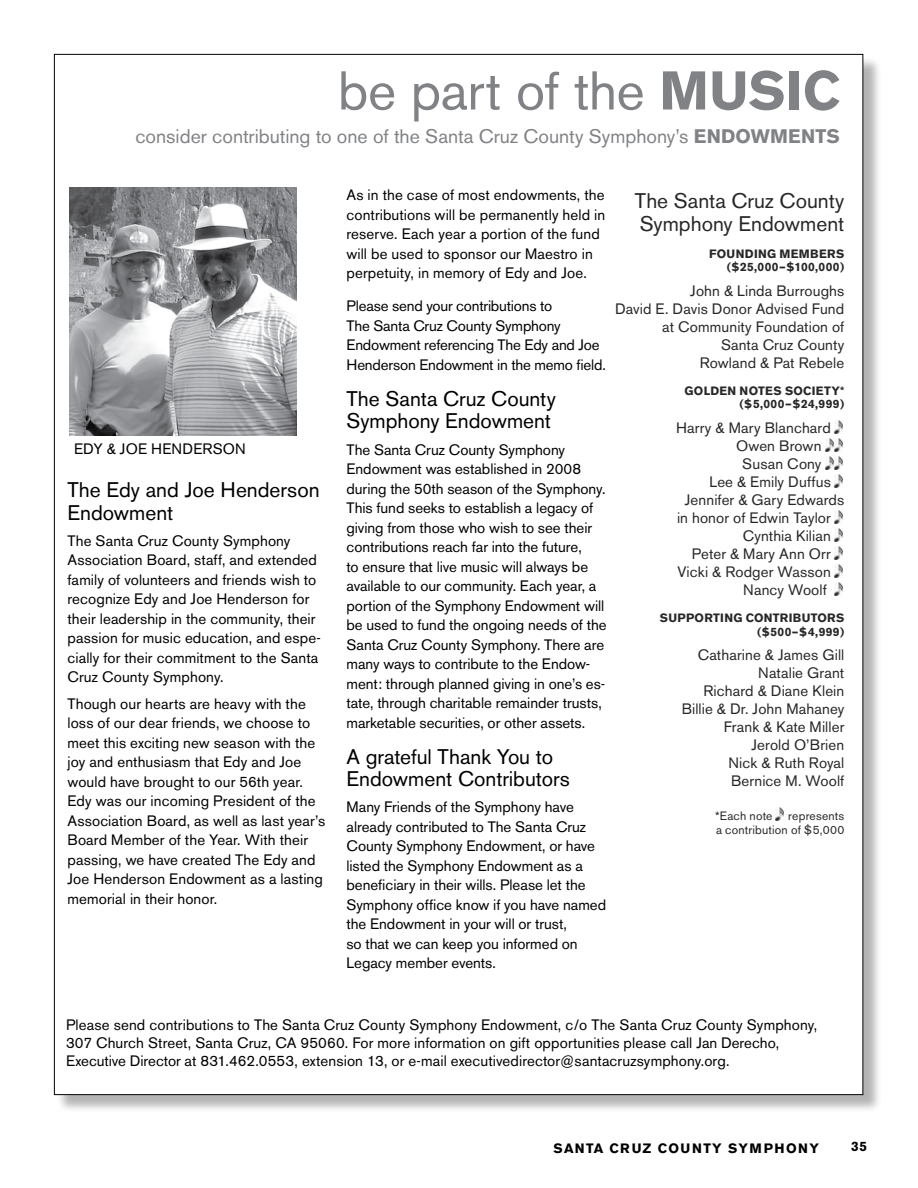
<style>
.page{position:relative;width:918px;height:1188px;background:#fff}
.page>*{position:absolute;margin:0;border:0;box-sizing:border-box;transform-origin:0 0}
.t1{font:54px "Akzidenz Grotesk BE";letter-spacing:-.01em;color:#808285}
.t2{font:21px/22.5px "Akzidenz Grotesk BE";color:#000}
.t3{font:19.5px "Akzidenz Grotesk BE";color:#808285}
.t4{font:15px/19.5px "Akzidenz Grotesk BE";letter-spacing:.005em;color:#000}
.t5{font:700 13.5px "Akzidenz Grotesk BE";letter-spacing:.1em;color:#000}
.t6{font:700 12px/13.5px "Akzidenz Grotesk BE";letter-spacing:.03em;color:#000}
.t7{font:12px/13.5px "Akzidenz Grotesk BE";letter-spacing:.015em;color:#000;text-align:right}
.s1{font-weight:700}
</style>
<div class="page">
<div style="left:56px;top:56px;width:826px;height:1058px;background:#000;opacity:.3"></div>
<div style="left:54px;top:54px;width:809px;height:1041px;background:#fff"></div>
<svg style="left:826px;top:420px;width:17px;height:67px"></svg>
<svg style="left:835px;top:510px;width:8px;height:85px"></svg>
<svg style="left:776px;top:807px;width:8px;height:13px"></svg>
<img style="left:70px;top:187px;width:227px;height:248px">
<h1 class="t1" style="left:338px;top:59px;width:504px">be part of the <span class="s1">MUSIC</span></h1>
<h3 class="t3" style="left:135px;top:125px;width:680px">consider contributing to one of the Santa Cruz County Symphony’s <span class="s1">ENDOWMENTS</span></h3>
<p class="t4" style="left:74px;top:439px;width:130px">EDY &amp; JOE HEN DERS</p>
<p class="t4" style="left:223px;top:439px;width:22px">ON</p>
<h2 class="t2" style="left:68px;top:479px;width:254px">The Edy and Joe Henderson<br>Endowment</h2>
<p class="t4" style="left:68px;top:531px;width:255px">The Santa Cruz County Symphony Association Board, staff, and extended family of volunteers and friends wish to recognize Edy and Joe Henderson for their leadership in the community, their passion for music education, and espe&shy;cially for their commitment to the Santa Cruz County Symphony.</p>
<p class="t4" style="left:68px;top:694px;width:259px">Though our hearts are heavy with the loss of our dear friends, we choose to meet this exciting new season with the joy and enthusiasm that Edy and Joe would have brought to our 56th year.<br>Edy was our incoming President of the Association Board, as well as last year’s Board Member of the Year. With their passing, we have created The Edy and Joe Henderson Endowment as a lasting memorial in their honor.</p>
<p class="t4" style="left:346px;top:185px;width:260px">As in the case of most endowments, the contributions will be permanently held in reserve. Each year a portion of the fund will be used to sponsor our Maestro in perpetuity, in memory of Edy and Joe.</p>
<p class="t4" style="left:346px;top:296px;width:261px">Please send your contributions to<br>The Santa Cruz County Symphony Endowment referencing The Edy and Joe Henderson Endowment in the memo field.</p>
<h2 class="t2" style="left:346px;top:387px;width:211px">The Santa Cruz County<br>Symphony Endowment</h2>
<p class="t4" style="left:346px;top:440px;width:262px">The Santa Cruz County Symphony Endowment was established in 2008 during the 50th season of the Symphony.<br>This fund seeks to establish a legacy of giving from those who wish to see their contributions reach far into the future,<br>to ensure that live music will always be available to our community. Each year, a portion of the Symphony Endowment will be used to fund the ongoing needs of the Santa Cruz County Symphony. There are many ways to contribute to the Endow&shy;ment: through planned giving in one’s es&shy;tate, through charitable remainder trusts, marketable securities, or other assets.</p>
<h2 class="t2" style="left:346px;top:745px;width:225px">A grateful Thank You to<br>Endowment Contributors</h2>
<p class="t4" style="left:346px;top:797px;width:261px">Many Friends of the Symphony have already contributed to The Santa Cruz County Symphony Endowment, or have listed the Symphony Endowment as a beneficiary in their wills. Please let the Symphony office know if you have named the Endowment in your will or trust,<br>so that we can keep you informed on Legacy member events.</p>
<h2 class="t2" style="left:635px;top:190px;width:211px">The Santa Cruz County<br>Symphony Endowment</h2>
<p class="t6" style="left:709px;top:247px;width:137px;text-align:right">FOUNDING MEMBERS ($25,000–$100,000)</p>
<p class="t4" style="left:615px;top:282px;width:231px;line-height:18px;text-align:right">John &amp; Linda Burroughs<br>David E. Davis Donor Advised Fund at Community Foundation of<br>Santa Cruz County<br>Rowland &amp; Pat Rebele</p>
<p class="t6" style="left:685px;top:384px;width:35px">GOLDEN</p>
<p class="t6" style="left:740px;top:384px;width:106px">NOTES SOCIETY* ($5,000–$24,999)</p>
<p class="t4" style="left:676px;top:418px;width:156px">Harry &amp; Mary Blanchard</p>
<p class="t4" style="left:736px;top:436px;width:87px">Owen Brown</p>
<p class="t4" style="left:742px;top:454px;width:81px">Susan Cony</p>
<p class="t4" style="left:709px;top:472px;width:123px">Lee &amp; Emily Duffus</p>
<p class="t4" style="left:685px;top:490px;width:161px">Jennifer &amp; Gary Edwards</p>
<p class="t4" style="left:677px;top:508px;width:155px">in honor of Edwin Taylor</p>
<p class="t4" style="left:743px;top:526px;width:90px">Cynthia Kilian</p>
<p class="t4" style="left:692px;top:544px;width:140px">Peter &amp; Mary Ann Orr</p>
<p class="t4" style="left:677px;top:562px;width:155px">Vicki &amp; Rodger Wasson</p>
<p class="t4" style="left:743px;top:580px;width:85px">Nancy Woolf</p>
<p class="t6" style="left:660px;top:611px;width:69px">SU PPORTING</p>
<p class="t6" style="left:746px;top:611px;width:10px">CON</p>
<p class="t6" style="left:773px;top:611px;width:16px">TRIBU</p>
<p class="t6" style="left:757px;top:611px;width:89px;text-indent:54px">TORS ($500–$4,999)</p>
<p class="t4" style="left:682px;top:646px;width:164px;line-height:18px;text-align:right">Catharine &amp; James Gill<br>Natalie Grant<br>Richard &amp; Diane Klein<br>Billie &amp; Dr. John Mahaney<br>Frank &amp; Kate Miller<br>Jerold O’Brien<br>Nick &amp; Ruth Royal<br>Bernice M. Woolf</p>
<p class="t7" style="left:715px;top:809px;width:59px">*Each note</p>
<p class="t7" style="left:716px;top:809px;width:130px">represents<br>a contribution of $5,000</p>
<p class="t4" style="left:66px;top:1016px;width:753px;line-height:18px">Please send contributions to The Santa Cruz County Symphony Endowment, c/o The Santa Cruz County Symphony,<br>307 Church Street, Santa Cruz, CA 95060. For more information on gift opportunities please call Jan Derecho,<br>Executive Director at 831.462.0553, extension 13, or e-mail executivedirector@santacruzsymphony.org.</p>
<p class="t5" style="left:553px;top:1140px;width:267px">SANTA CRUZ COUNTY SYMPHONY</p>
<p class="t5" style="left:851px;top:1139px;width:17px">35</p>
</div>
